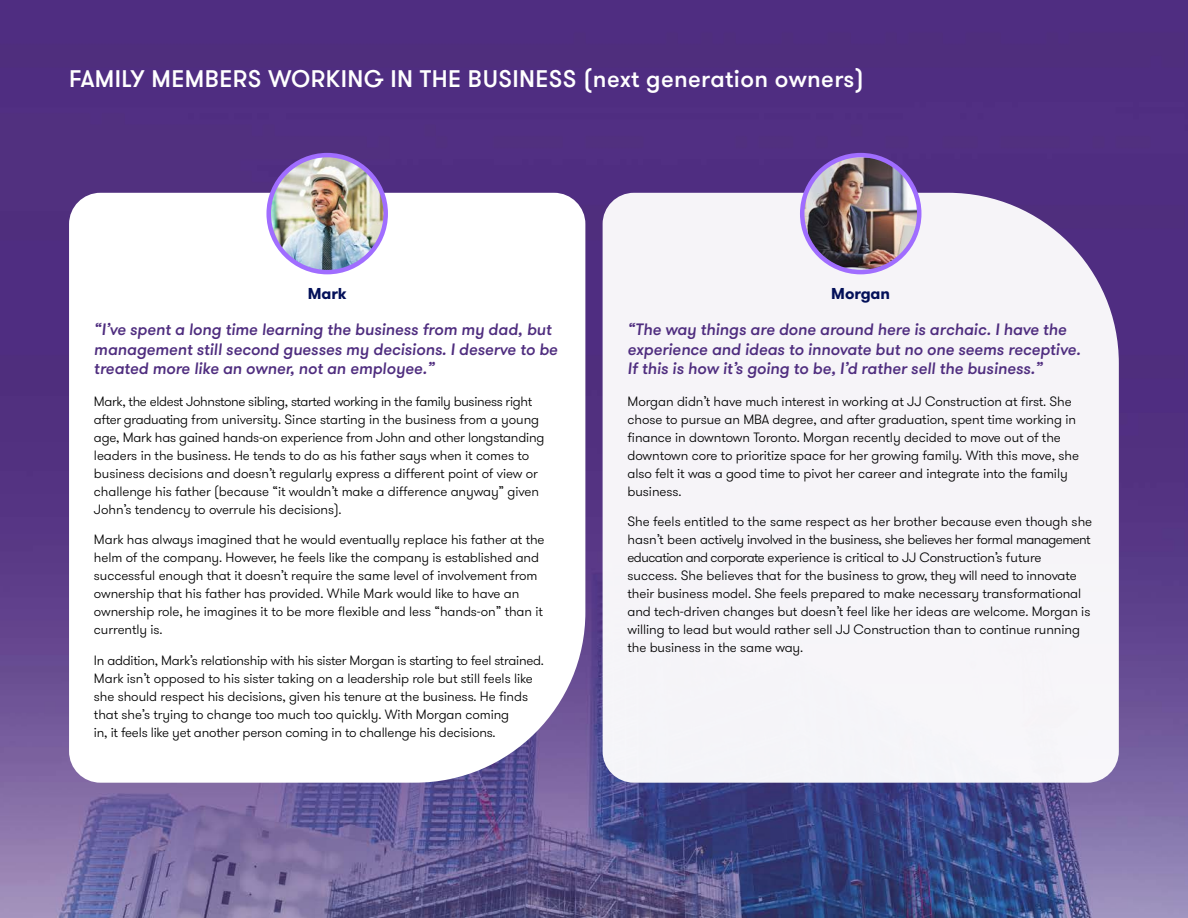
<style>
.page{position:relative;width:1188px;height:918px;background:#fff}
.page>*{position:absolute;margin:0;border:0;box-sizing:border-box;transform-origin:0 0}
.t1{font:500 24px "GT Walsheim Pro";letter-spacing:.015em;color:#fff}
.t2{font:italic 500 16.5px/19.5px "GT Walsheim Pro";letter-spacing:-.005em;color:#4f2d7f}
.t3{font:700 15.75px "GT Walsheim Pro";letter-spacing:-.005em;color:#031059}
.t4{font:300 13.5px/18px "GT Walsheim Pro";letter-spacing:-.005em;color:#000}
</style>
<div class="page">
<img style="left:0;top:0;width:1188px;height:918px">
<svg style="left:69px;top:193px;width:516px;height:590px"></svg>
<img style="left:269px;top:156px;width:117px;height:116px">
<div style="left:266px;top:153px;width:122px;height:121px;border:4px solid #a06dff;border-radius:50%"></div>
<div style="left:603px;top:193px;width:516px;height:590px;background:#f6f4f8"></div>
<img style="left:802px;top:157px;width:117px;height:114px">
<div style="left:800px;top:153px;width:121px;height:121px;border:4px solid #a06dff;border-radius:50%"></div>
<h1 class="t1" style="left:69px;top:63px;width:797px">FAMILY MEMBERS WORKING IN THE BUSINESS (next generation owners)</h1>
<p class="t3" style="left:308px;top:283px;width:40px">Mark</p>
<p class="t2" style="left:94px;top:320px;width:465px">“I’ve spent a long time learning the business from my dad, but management still second guesses my decisions. I deserve to be treated more like an owner, not an employee.”</p>
<p class="t4" style="left:94px;top:392px;width:452px">Mark, the eldest Johnstone sibling, started working in the family business right after graduating from university. Since starting in the business from a young age, Mark has gained hands-on experience from John and other longstanding leaders in the business. He tends to do as his father says when it comes to business decisions and doesn’t regularly express a different point of view or challenge his father (because “it wouldn’t make a difference anyway” given John’s tendency to overrule his decisions).</p>
<p class="t4" style="left:94px;top:531px;width:452px">Mark has always imagined that he would eventually replace his father at the helm of the company. However, he feels like the company is established and successful enough that it doesn’t require the same level of involvement from ownership that his father has provided. While Mark would like to have an ownership role, he imagines it to be more flexible and less “hands-on” than it currently is.</p>
<p class="t4" style="left:94px;top:652px;width:452px">In addition, Mark’s relationship with his sister Morgan is starting to feel strained.<br>Mark isn’t opposed to his sister taking on a leadership role but still feels like she should respect his decisions, given his tenure at the business. He finds that she’s trying to change too much too quickly. With Morgan coming<br>in, it feels like yet another person coming in to challenge his decisions.</p>
<p class="t3" style="left:831px;top:284px;width:60px">Morgan</p>
<p class="t2" style="left:628px;top:320px;width:455px">“The way things are done around here is archaic. I have the experience and ideas to innovate but no one seems receptive.<br>If this is how it’s going to be, I’d rather sell the business.”</p>
<p class="t4" style="left:628px;top:392px;width:453px">Morgan didn’t have much interest in working at JJ Construction at first. She chose to pursue an MBA degree, and after graduation, spent time working in finance in downtown Toronto. Morgan recently decided to move out of the downtown core to prioritize space for her growing family. With this move, she also felt it was a good time to pivot her career and integrate into the family business.</p>
<p class="t4" style="left:628px;top:513px;width:466px">She feels entitled to the same respect as her brother because even though she hasn’t been actively involved in the business, she believes her formal management education and corporate experience is critical to JJ Construction’s future success. She believes that for the business to grow, they will need to innovate their business model. She feels prepared to make necessary transformational and tech-driven changes but doesn’t feel like her ideas are welcome. Morgan is willing to lead but would rather sell JJ Construction than to continue running the business in the same way.</p>
</div>
